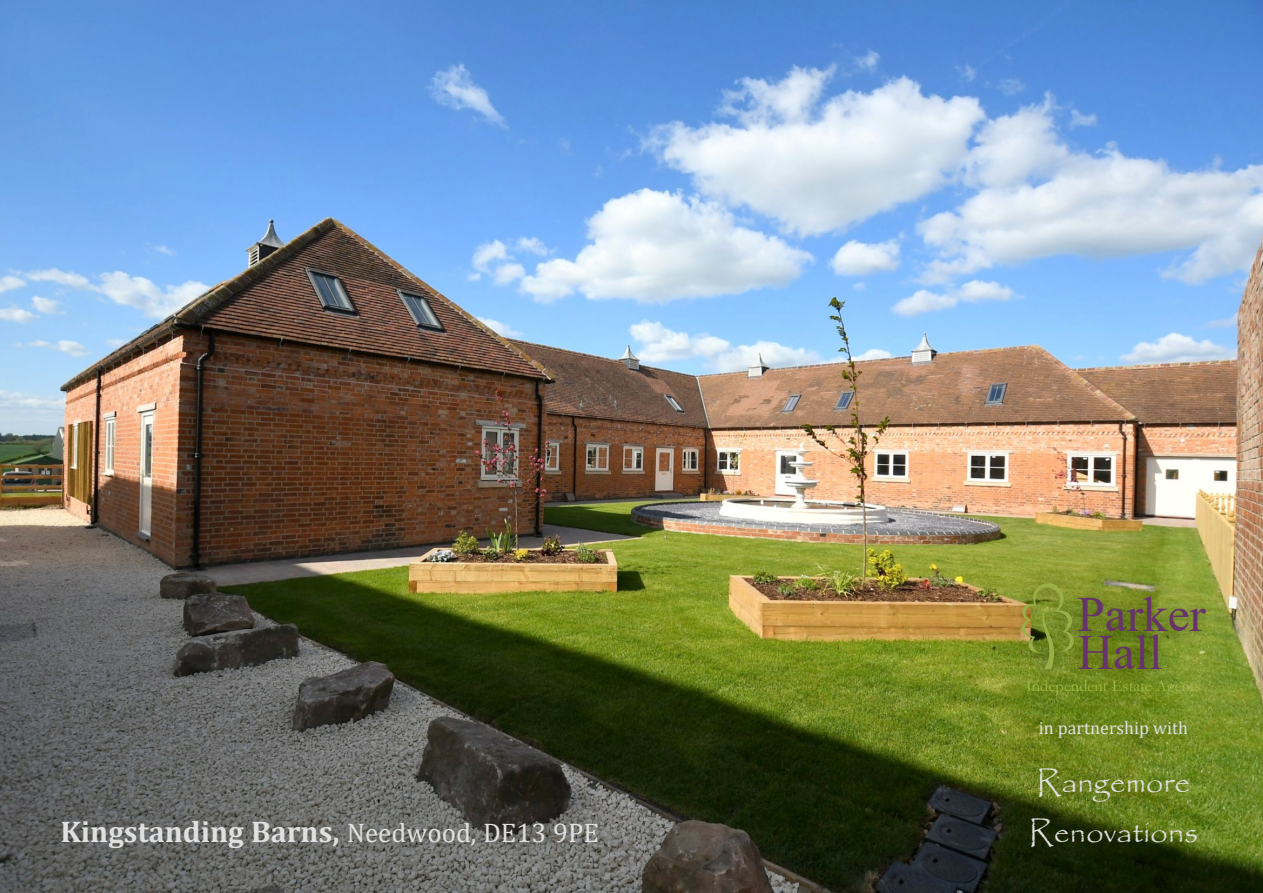
<style>
.page{position:relative;width:1263px;height:893px;background:#fff}
.page>*{position:absolute;margin:0;border:0;box-sizing:border-box;transform-origin:0 0}
.t1{font:49.2px "Times New Roman";color:#66336c}
.t2{font:31.35px/49.5px "Papyrus";color:#e0e0e0}
.t3{font:700 30px "Cambria";color:#e0e0e0}
.t4{font:18px "Cambria";color:#e0e0e0}
.t5{font:16.5px "Garamond";color:#9fba47}
.s1{font-weight:400;font-size:27px}
</style>
<div class="page">
<img style="left:0;top:0;width:1263px;height:893px">
<img style="left:999px;top:563px;width:245px;height:140px">
<svg style="left:1019px;top:579px;width:59px;height:90px"></svg>
<p class="t3" style="left:60px;top:819px;width:540px">Kingstanding Barns, <span class="s1">Needwood, DE13 9PE</span></p>
<h1 class="t1" style="left:1077px;top:597px;width:130px">Parker</h1>
<h1 class="t1" style="left:1078px;top:635px;width:86px">Hall</h1>
<p class="t5" style="left:1026px;top:680px;width:176px">Independent Estate Agents</p>
<p class="t4" style="left:1039px;top:720px;width:151px">in partnership with</p>
<p class="t2" style="left:1029px;top:761px;width:171px">Rangemore<br>Renovations</p>
</div>
